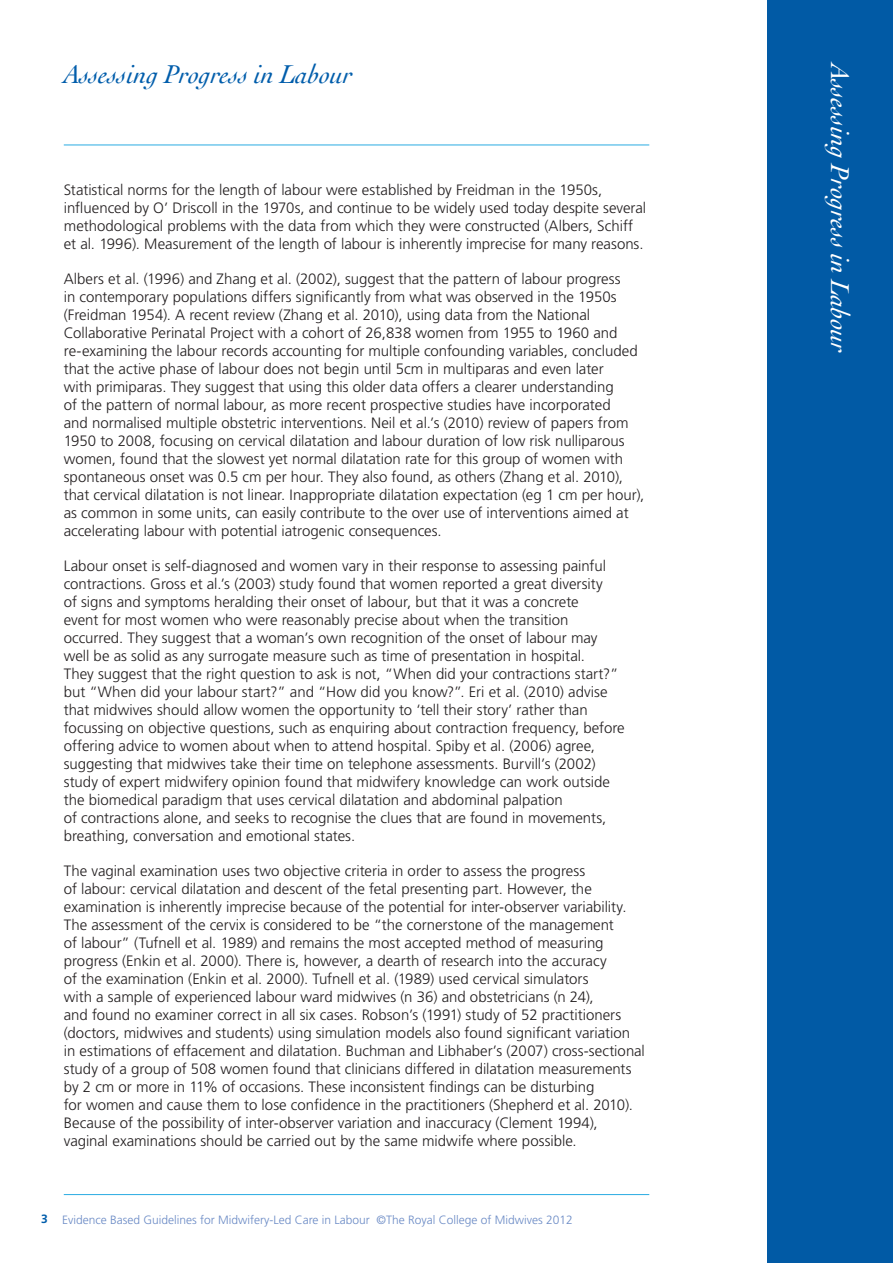
<style>
.page{position:relative;width:893px;height:1263px;background:#fff}
.page>*{position:absolute;margin:0;border:0;box-sizing:border-box;transform-origin:0 0}
.t1{font:italic 27px "Cochin";color:#fff}
.t2{font:italic 27px "Cochin";color:#015dab}
.t3{font:300 15px/18px "Frutiger";color:#231f20}
.t4{font:300 12px "Frutiger";color:#6a8ac5}
.s1{font-weight:700;color:#015dab}
</style>
<div class="page">
<hr style="left:64px;top:145px;width:585px;height:1px;background:#29abe2">
<hr style="left:64px;top:1194px;width:585px;height:1px;background:#29abe2">
<div style="left:768px;top:0;width:125px;height:1263px;background:#015aa5"></div>
<p class="t2" style="left:64px;top:59px;width:290px">Assessing Progress in Labour</p>
<p class="t3" style="left:64px;top:180px;width:584px">Statistical norms for the length of labour were established by Freidman in the 1950s, influenced by O’ Driscoll in the 1970s, and continue to be widely used today despite several methodological problems with the data from which they were constructed (Albers, Schiff et al. 1996). Measurement of the length of labour is inherently imprecise for many reasons.</p>
<p class="t3" style="left:64px;top:269px;width:582px">Albers et al. (1996) and Zhang et al. (2002), suggest that the pattern of labour progress<br>in contemporary populations differs significantly from what was observed in the 1950s (Freidman 1954). A recent review (Zhang et al. 2010), using data from the National Collaborative Perinatal Project with a cohort of 26,838 women from 1955 to 1960 and re-examining the labour records accounting for multiple confounding variables, concluded that the active phase of labour does not begin until 5cm in multiparas and even later<br>with primiparas. They suggest that using this older data offers a clearer understanding<br>of the pattern of normal labour, as more recent prospective studies have incorporated<br>and normalised multiple obstetric interventions. Neil et al.’s (2010) review of papers from 1950 to 2008, focusing on cervical dilatation and labour duration of low risk nulliparous women, found that the slowest yet normal dilatation rate for this group of women with spontaneous onset was 0.5 cm per hour. They also found, as others (Zhang et al. 2010), that cervical dilatation is not linear. Inappropriate dilatation expectation (eg 1 cm per hour), as common in some units, can easily contribute to the over use of interventions aimed at accelerating labour with potential iatrogenic consequences.</p>
<p class="t3" style="left:64px;top:556px;width:562px">Labour onset is self-diagnosed and women vary in their response to assessing painful contractions. Gross et al.’s (2003) study found that women reported a great diversity<br>of signs and symptoms heralding their onset of labour, but that it was a concrete<br>event for most women who were reasonably precise about when the transition occurred. They suggest that a woman’s own recognition of the onset of labour may well be as solid as any surrogate measure such as time of presentation in hospital.<br>They suggest that the right question to ask is not, “When did your contractions start?” but “When did your labour start?” and “How did you know?”. Eri et al. (2010) advise that midwives should allow women the opportunity to ‘tell their story’ rather than focussing on objective questions, such as enquiring about contraction frequency, before offering advice to women about when to attend hospital. Spiby et al. (2006) agree, suggesting that midwives take their time on telephone assessments. Burvill’s (2002) study of expert midwifery opinion found that midwifery knowledge can work outside the biomedical paradigm that uses cervical dilatation and abdominal palpation<br>of contractions alone, and seeks to recognise the clues that are found in movements, breathing, conversation and emotional states.</p>
<p class="t3" style="left:64px;top:861px;width:583px">The vaginal examination uses two objective criteria in order to assess the progress<br>of labour: cervical dilatation and descent of the fetal presenting part. However, the examination is inherently imprecise because of the potential for inter-observer variability.<br>The assessment of the cervix is considered to be “the cornerstone of the management<br>of labour” (Tufnell et al. 1989) and remains the most accepted method of measuring progress (Enkin et al. 2000). There is, however, a dearth of research into the accuracy<br>of the examination (Enkin et al. 2000). Tufnell et al. (1989) used cervical simulators<br>with a sample of experienced labour ward midwives (n 36) and obstetricians (n 24),<br>and found no examiner correct in all six cases. Robson’s (1991) study of 52 practitioners (doctors, midwives and students) using simulation models also found significant variation in estimations of effacement and dilatation. Buchman and Libhaber’s (2007) cross-sectional study of a group of 508 women found that clinicians differed in dilatation measurements by 2 cm or more in 11% of occasions. These inconsistent findings can be disturbing<br>for women and cause them to lose confidence in the practitioners (Shepherd et al. 2010).<br>Because of the possibility of inter-observer variation and inaccuracy (Clement 1994), vaginal examinations should be carried out by the same midwife where possible.</p>
<p class="t4" style="left:41px;top:1212px;width:533px"><span class="s1">3</span> Evidence Based Guidelines for Midwifery-Led Care in Labour ©The Royal College of Midwives 2012</p>
<h1 class="t1" style="left:855px;top:64px;width:291px;rotate:90deg">Assessing Progress in Labour</h1>
</div>
